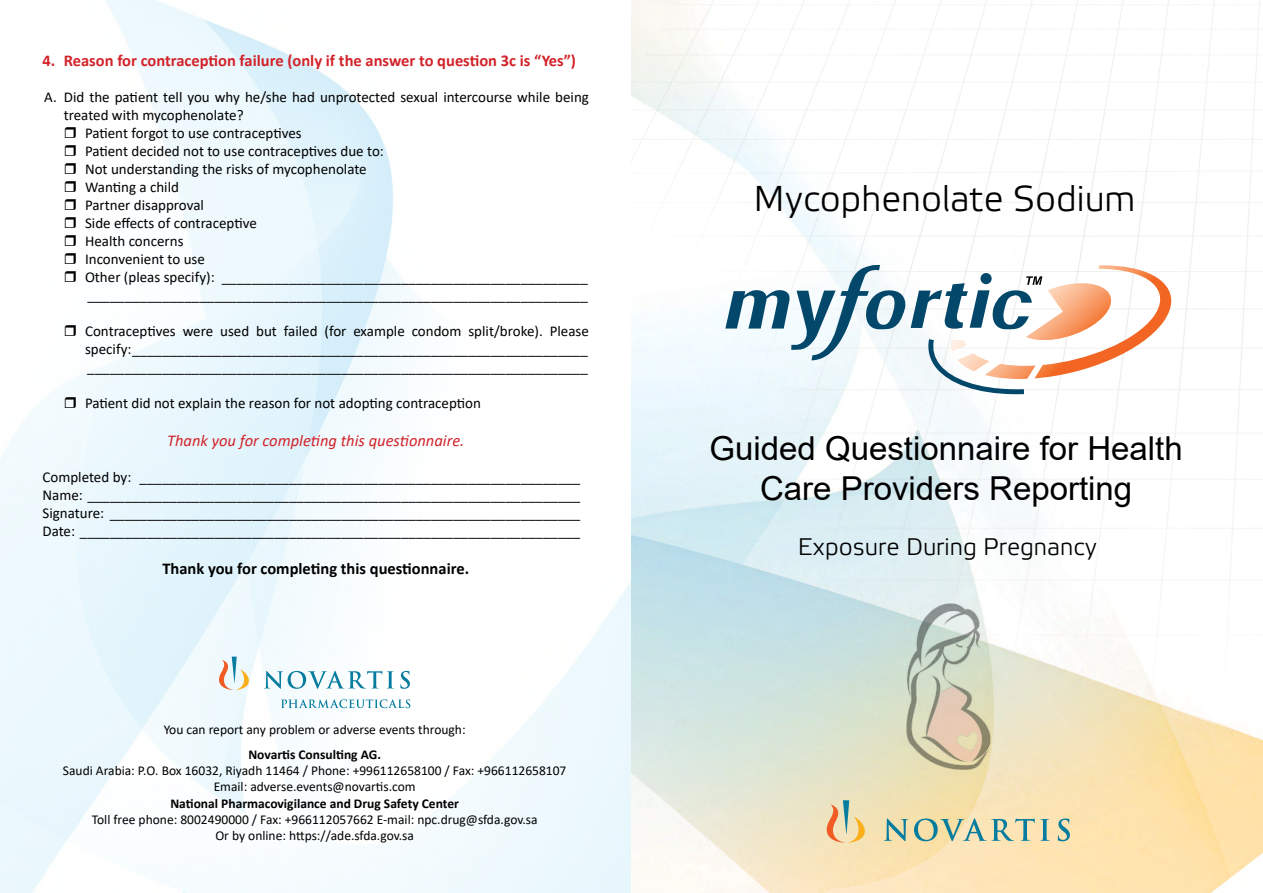
<style>
.page{position:relative;width:1263px;height:893px;background:#fff}
.page>*{position:absolute;margin:0;border:0;box-sizing:border-box;transform-origin:0 0}
.t1{font:36px "Etelka Light Pro";color:#000}
.t2{font:33px/39.6px "Arial";color:#000;text-align:center}
.t3{font:24px "Etelka Light Pro";color:#000}
.t4{font:700 16.5px "Calibri";color:#d2232a}
.t5{font:italic 16.5px "Calibri";color:#d2232a}
.t6{font:700 16.5px "Calibri";color:#000}
.t7{font:15px/18px "Calibri";color:#000;text-align:justify}
.t8{font:13.5px/16.2px "Calibri";color:#000;text-align:center}
.t9{font:700 13.5px "Calibri";color:#000}
</style>
<div class="page">
<img style="left:0;top:0;width:1263px;height:893px">
<svg style="left:827px;top:800px;width:243px;height:43px;background:#dad3ab"></svg>
<svg style="left:725px;top:265px;width:448px;height:129px"></svg>
<img style="left:906px;top:604px;width:84px;height:166px">
<svg style="left:281px;top:699px;width:129px;height:9px"></svg>
<svg style="left:219px;top:657px;width:191px;height:33px"></svg>
<svg style="left:65px;top:127px;width:11px;height:11px"></svg>
<svg style="left:65px;top:145px;width:11px;height:11px"></svg>
<svg style="left:65px;top:163px;width:11px;height:11px"></svg>
<svg style="left:65px;top:181px;width:11px;height:11px"></svg>
<svg style="left:65px;top:199px;width:11px;height:11px"></svg>
<svg style="left:65px;top:217px;width:11px;height:11px"></svg>
<svg style="left:65px;top:235px;width:11px;height:11px"></svg>
<svg style="left:65px;top:253px;width:11px;height:11px"></svg>
<svg style="left:65px;top:271px;width:11px;height:11px"></svg>
<svg style="left:65px;top:325px;width:11px;height:11px"></svg>
<svg style="left:65px;top:397px;width:11px;height:11px"></svg>
<p class="t4" style="left:43px;top:49px;width:535px">4. Reason for contraception failure (only if the answer to question 3c is “Yes”)</p>
<p class="t7" style="left:44px;top:88px;width:546px">A. Did the patient tell you why he/she had unprotected sexual intercourse while being</p>
<p class="t7" style="left:64px;top:106px;width:181px">treated with mycophenolate?</p>
<p class="t7" style="left:85px;top:124px;width:218px">Patient forgot to use contraceptives</p>
<p class="t7" style="left:85px;top:142px;width:300px">Patient decided not to use contraceptives due to:</p>
<p class="t7" style="left:85px;top:160px;width:283px">Not understanding the risks of mycophenolate</p>
<p class="t7" style="left:85px;top:178px;width:95px">Wanting a child</p>
<p class="t7" style="left:85px;top:196px;width:120px">Partner disapproval</p>
<p class="t7" style="left:85px;top:214px;width:173px">Side effects of contraceptive</p>
<p class="t7" style="left:85px;top:232px;width:100px">Health concerns</p>
<p class="t7" style="left:85px;top:250px;width:121px">Inconvenient to use</p>
<p class="t7" style="left:85px;top:268px;width:504px">Other (pleas specify): _________________________________________________</p>
<p class="t7" style="left:87px;top:286px;width:502px">___________________________________________________________________</p>
<p class="t7" style="left:85px;top:322px;width:505px">Contraceptives were used but failed (for example condom split/broke). Please specify:_____________________________________________________________ ___________________________________________________________________</p>
<p class="t7" style="left:85px;top:394px;width:397px">Patient did not explain the reason for not adopting contraception</p>
<p class="t5" style="left:167px;top:429px;width:299px">Thank you for completing this questionnaire.</p>
<p class="t7" style="left:43px;top:468px;width:539px">Completed by: ___________________________________________________________ Name: __________________________________________________________________ Signature: _______________________________________________________________ Date: ___________________________________________________________________</p>
<p class="t6" style="left:162px;top:557px;width:308px">Thank you for completing this questionnaire.</p>
<p class="t8" style="left:164px;top:721px;width:303px">You can report any problem or adverse events through:</p>
<p class="t9" style="left:248px;top:745px;width:134px">Novartis Consulting AG.</p>
<p class="t8" style="left:63px;top:762px;width:505px">Saudi Arabia: P.O. Box 16032, Riyadh 11464 / Phone: +996112658100 / Fax: +966112658107<br>Email: adverse.events@novartis.com</p>
<p class="t9" style="left:170px;top:793px;width:290px">National Pharmacovigilance and Drug Safety Center</p>
<p class="t8" style="left:92px;top:811px;width:447px">Toll free phone: 8002490000 / Fax: +966112057662 E-mail: npc.drug@sfda.gov.sa<br>Or by online: https://ade.sfda.gov.sa</p>
<h1 class="t1" style="left:753px;top:179px;width:384px">Mycophenolate Sodium</h1>
<h2 class="t2" style="left:709px;top:428px;width:475px">Guided Questionnaire for Health<br>Care Providers Reporting</h2>
<h3 class="t3" style="left:798px;top:534px;width:301px">Exposure During Pregnancy</h3>
</div>
